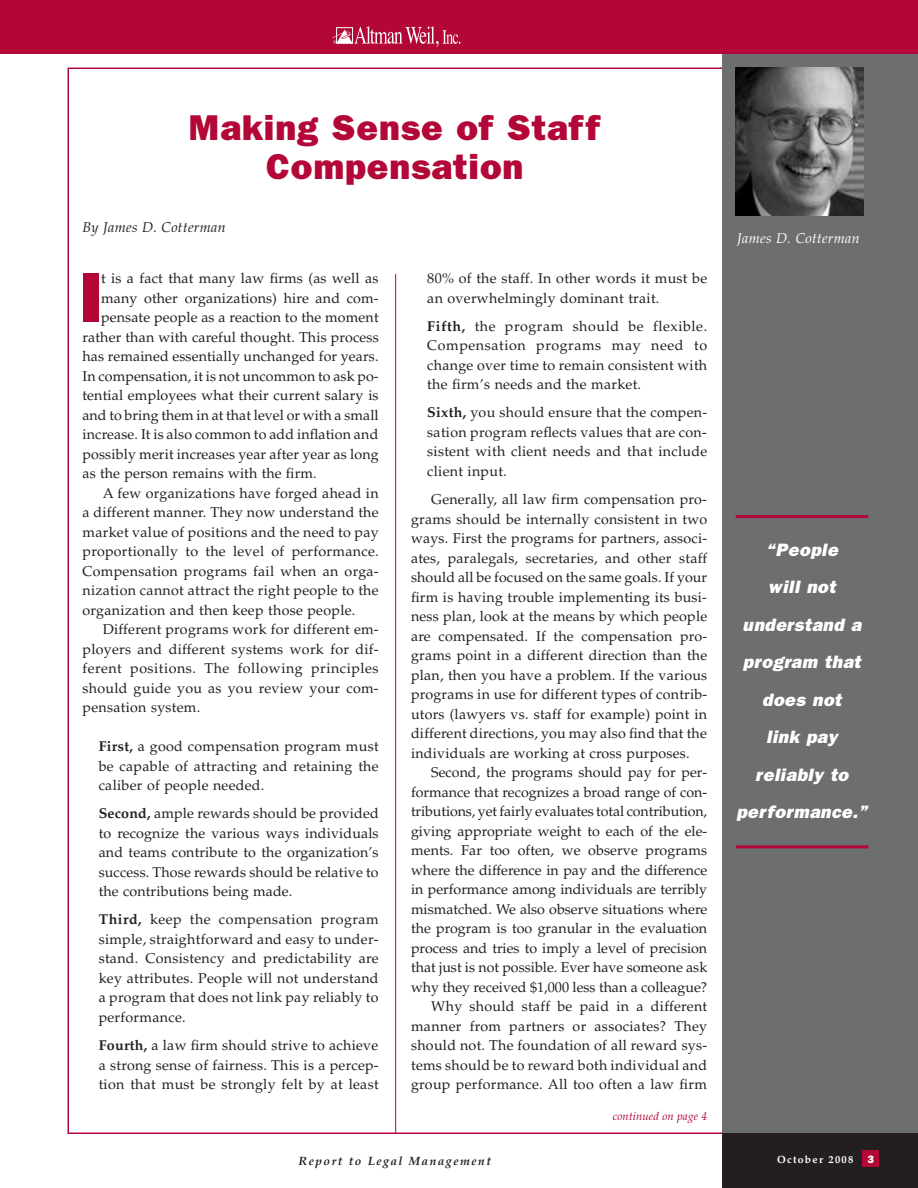
<style>
.page{position:relative;width:918px;height:1188px;background:#fff}
.page>*{position:absolute;margin:0;border:0;box-sizing:border-box;transform-origin:0 0}
.t1{font:800 71.25px "Franklin Gothic";color:#b30738}
.t2{font:800 36px/39px "Franklin Gothic";letter-spacing:.025em;color:#b30738;text-align:center}
.t3{font:italic 800 18px/37.5px "Franklin Gothic";color:#fff;text-align:center}
.t4{font:14.25px/19.5px "Palatino";letter-spacing:.01em;color:#231f20;text-align:justify}
.t5{font:14.25px "Palatino";letter-spacing:.035em;color:#231f20}
.t6{font:italic 14.25px "Palatino";letter-spacing:.02em;color:#231f20}
.t7{font:italic 14.25px "Palatino";letter-spacing:.02em;color:#fff}
.t8{font:italic 700 12px "Palatino";letter-spacing:.12em;color:#231f20}
.t9{font:italic 11.4px "Palatino";letter-spacing:.005em;color:#b30738}
.t10{font:800 10.8px "Franklin Gothic";color:#fff}
.t11{font:700 10.5px "Palatino";letter-spacing:.12em;color:#fff}
.s1{font-weight:700}
</style>
<div class="page">
<div style="left:722px;top:0;width:196px;height:1188px;background:#6d6e70"></div>
<div style="left:722px;top:1134px;width:196px;height:54px;background:#231f20"></div>
<div style="left:862px;top:1151px;width:17px;height:16px;background:#b30738"></div>
<div style="left:0;top:0;width:918px;height:54px;background:#b30738"></div>
<svg style="left:333px;top:26px;width:127px;height:21px"></svg>
<hr style="left:395px;top:274px;width:1px;height:860px;background:#b30738">
<img style="left:736px;top:68px;width:128px;height:148px">
<hr style="left:736px;top:515px;width:132px;height:3px;background:#b30738">
<hr style="left:736px;top:845px;width:132px;height:3px;background:#b30738">
<h2 class="t2" style="left:189px;top:111px;width:413px">Making Sense of Staff<br>Compensation</h2>
<p class="t6" style="left:82px;top:221px;width:145px">By James D. Cotterman</p>
<h1 class="t1" style="left:79px;top:273px;width:24px">I</h1>
<p class="t4" style="left:101px;top:270px;width:279px">t is a fact that many law firms (as well as</p>
<p class="t4" style="left:101px;top:290px;width:279px">many other organizations) hire and com-</p>
<p class="t4" style="left:101px;top:309px;width:279px">pensate people as a reaction to the moment</p>
<p class="t4" style="left:83px;top:329px;width:298px">rather than with careful thought. This process</p>
<p class="t4" style="left:83px;top:348px;width:298px">has remained essentially unchanged for years.</p>
<p class="t4" style="left:83px;top:368px;width:298px">In compensation, it is not uncommon to ask po-</p>
<p class="t4" style="left:83px;top:387px;width:298px">tential employees what their current salary is</p>
<p class="t4" style="left:83px;top:407px;width:298px">and to bring them in at that level or with a small</p>
<p class="t4" style="left:83px;top:426px;width:297px">increase. It is also common to add inflation and</p>
<p class="t4" style="left:83px;top:446px;width:298px">possibly merit increases year after year as long</p>
<p class="t4" style="left:83px;top:465px;width:236px">as the person remains with the firm.</p>
<p class="t4" style="left:103px;top:485px;width:277px">A few organizations have forged ahead in</p>
<p class="t4" style="left:83px;top:504px;width:298px">a different manner. They now understand the</p>
<p class="t4" style="left:83px;top:524px;width:298px">market value of positions and the need to pay</p>
<p class="t4" style="left:83px;top:543px;width:298px">proportionally to the level of performance.</p>
<p class="t4" style="left:83px;top:563px;width:298px">Compensation programs fail when an orga-</p>
<p class="t4" style="left:83px;top:582px;width:298px">nization cannot attract the right people to the</p>
<p class="t4" style="left:83px;top:602px;width:274px">organization and then keep those people.</p>
<p class="t4" style="left:103px;top:621px;width:278px">Different programs work for different em-</p>
<p class="t4" style="left:83px;top:641px;width:298px">ployers and different systems work for dif-</p>
<p class="t5" style="left:83px;top:663px;width:298px">ferent positions. The following principles</p>
<p class="t4" style="left:83px;top:680px;width:298px">should guide you as you review your com-</p>
<p class="t4" style="left:83px;top:699px;width:119px">pensation system.</p>
<p class="t4" style="left:99px;top:738px;width:281px"><span class="s1">First,</span> a good compensation program must be capable of attracting and retaining the caliber of people needed.</p>
<p class="t4" style="left:99px;top:805px;width:282px"><span class="s1">Second,</span> ample rewards should be provided to recognize the various ways individuals and teams contribute to the organization’s success. Those rewards should be relative to the contributions being made.</p>
<p class="t4" style="left:99px;top:911px;width:281px"><span class="s1">Third,</span> keep the compensation program simple, straightforward and easy to under&shy;stand. Consistency and predictability are key attributes. People will not understand a program that does not link pay reliably to performance.</p>
<p class="t4" style="left:99px;top:1037px;width:282px"><span class="s1">Fourth,</span> a law firm should strive to achieve a strong sense of fairness. This is a percep&shy;tion that must be strongly felt by at least</p>
<p class="t4" style="left:427px;top:270px;width:281px">80% of the staff. In other words it must be an overwhelmingly dominant trait.</p>
<p class="t4" style="left:427px;top:318px;width:281px"><span class="s1">Fifth,</span> the program should be flexible.<br>Compensation programs may need to change over time to remain consistent with the firm’s needs and the market.</p>
<p class="t4" style="left:427px;top:404px;width:281px"><span class="s1">Sixth,</span> you should ensure that the compen&shy;sation program reflects values that are con&shy;sistent with client needs and that include client input.</p>
<p class="t4" style="left:411px;top:491px;width:298px;text-indent:20px">Generally, all law firm compensation pro&shy;grams should be internally consistent in two ways. First the programs for partners, associ&shy;ates, paralegals, secretaries, and other staff should all be focused on the same goals. If your firm is having trouble implementing its busi&shy;ness plan, look at the means by which people are compensated. If the compensation pro&shy;grams point in a different direction than the plan, then you have a problem. If the various programs in use for different types of contrib&shy;utors (lawyers vs. staff for example) point in different directions, you may also find that the individuals are working at cross purposes.</p>
<p class="t4" style="left:411px;top:764px;width:298px;text-align:right">Second, the programs should pay for per&shy;formance that recognizes a broad range of con&shy;tributions, yet fairly evaluates total contribution, giving appropriate weight to each of the ele&shy;ments. Far too often, we observe programs where the difference in pay and the difference in performance among individuals are terribly mismatched. We also observe situations where the program is too granular in the evaluation process and tries to imply a level of precision that just is not possible. Ever have someone ask why they received $1,000 less than a colleague?<br>Why should staff be paid in a different manner from partners or associates? They should not. The foundation of all reward sys&shy;tems should be to reward both individual and group performance. All too often a law firm</p>
<p class="t9" style="left:613px;top:1111px;width:96px">continued on page 4</p>
<p class="t7" style="left:737px;top:233px;width:124px">James D. Cotterman</p>
<p class="t3" style="left:736px;top:532px;width:136px">“People<br>will not understand a program that does not<br>link pay reliably to performance.”</p>
<p class="t8" style="left:299px;top:1156px;width:194px">Report to Legal Management</p>
<p class="t11" style="left:777px;top:1155px;width:78px">October 2008</p>
<p class="t10" style="left:867px;top:1155px;width:8px">3</p>
</div>
